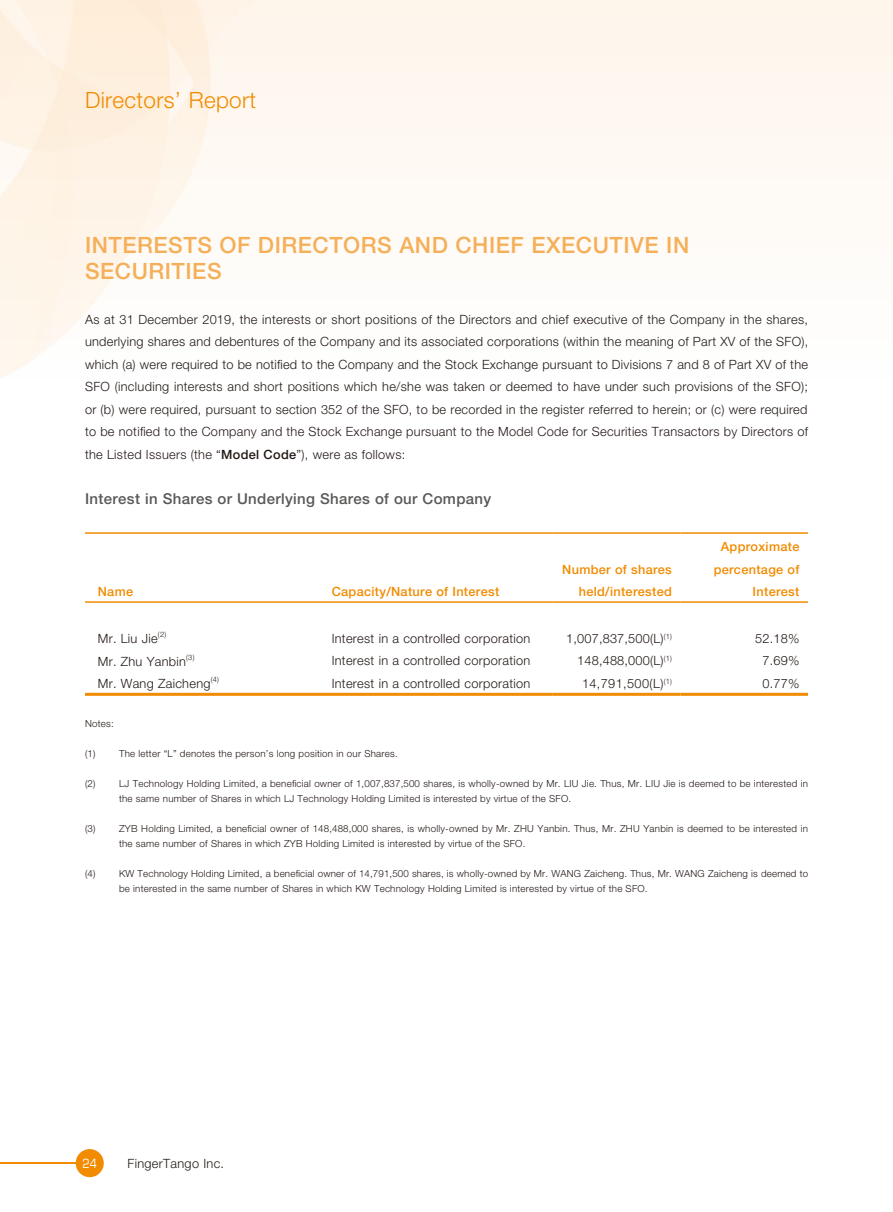
<style>
.page{position:relative;width:893px;height:1212px;background:#fff}
.page>*{position:absolute;margin:0;border:0;box-sizing:border-box;transform-origin:0 0}
.t1{font:500 22.5px/25.5px "Helvetica Neue";letter-spacing:.025em;color:#f6af59}
.t2{font:300 22.5px "Helvetica Neue";letter-spacing:.015em;color:#f18b00}
.t3{font:500 15px "Helvetica Neue";letter-spacing:.025em;color:#595857}
.t4{font:300 12.75px/22.5px "Helvetica Neue";letter-spacing:.025em;color:#231916;text-align:justify}
.t5{font:500 12.75px/22.5px "Helvetica Neue";letter-spacing:.025em;color:#f18b00;text-align:right}
.t6{font:condensed 12.75px "Eurostile";color:#fff}
.t7{font:300 9.75px/15px "Helvetica Neue";letter-spacing:.025em;color:#231916}
.t8{font:300 7.5px "Helvetica Neue";color:#231916}
.s1{font-weight:500}
</style>
<div class="page">
<svg style="left:0;top:0;width:893px;height:379px;fill:#fef9f3"></svg>
<div style="left:76px;top:1149px;width:28px;height:28px;background:#f18b00;border-radius:50%"></div>
<hr style="left:0;top:1162px;width:77px;height:2px;background:#f18b00">
<hr style="left:85px;top:601px;width:234px;height:2px;background:#f18b00">
<hr style="left:319px;top:601px;width:234px;height:2px;background:#f18b00">
<hr style="left:553px;top:601px;width:127px;height:2px;background:#f18b00">
<hr style="left:680px;top:601px;width:128px;height:2px;background:#f18b00">
<hr style="left:553px;top:693px;width:127px;height:3px;background:#f18b00">
<hr style="left:85px;top:532px;width:234px;height:2px;background:#f18b00">
<hr style="left:319px;top:532px;width:234px;height:2px;background:#f18b00">
<hr style="left:553px;top:532px;width:127px;height:2px;background:#f18b00">
<hr style="left:680px;top:532px;width:128px;height:2px;background:#f18b00">
<hr style="left:85px;top:693px;width:234px;height:3px;background:#f18b00">
<hr style="left:319px;top:693px;width:234px;height:3px;background:#f18b00">
<hr style="left:680px;top:693px;width:128px;height:3px;background:#f18b00">
<h1 class="t2" style="left:85px;top:86px;width:173px">Directors’ Report</h1>
<h1 class="t1" style="left:85px;top:232px;width:606px">INTERESTS OF DIRECTORS AND CHIEF EXECUTIVE IN<br>SECURITIES</h1>
<p class="t4" style="left:85px;top:308px;width:725px">As at 31 December 2019, the interests or short positions of the Directors and chief executive of the Company in the shares, underlying shares and debentures of the Company and its associated corporations (within the meaning of Part XV of the SFO), which (a) were required to be notified to the Company and the Stock Exchange pursuant to Divisions 7 and 8 of Part XV of the SFO (including interests and short positions which he/she was taken or deemed to have under such provisions of the SFO); or (b) were required, pursuant to section 352 of the SFO, to be recorded in the register referred to herein; or (c) were required to be notified to the Company and the Stock Exchange pursuant to the Model Code for Securities Transactors by Directors of the Listed Issuers (the “<span class="s1">Model Code</span>”), were as follows:</p>
<p class="t3" style="left:85px;top:489px;width:408px">Interest in Shares or Underlying Shares of our Company</p>
<p class="t5" style="left:98px;top:580px;width:37px">Name</p>
<p class="t5" style="left:332px;top:580px;width:169px">Capacity/Nature of Interest</p>
<p class="t5" style="left:562px;top:558px;width:111px">Number of shares held/interested</p>
<p class="t5" style="left:714px;top:535px;width:87px">Approximate percentage of<br>Interest</p>
<p class="t4" style="left:98px;top:627px;width:61px">Mr. Liu Jie</p>
<p class="t8" style="left:158px;top:630px;width:10px">(2)</p>
<p class="t4" style="left:332px;top:627px;width:200px">Interest in a controlled corporation</p>
<p class="t4" style="left:566px;top:627px;width:107px">1,007,837,500(L)<sup>(1)</sup></p>
<p class="t4" style="left:755px;top:627px;width:46px">52.18%</p>
<p class="t4" style="left:98px;top:649px;width:90px">Mr. Zhu Yanbin</p>
<p class="t8" style="left:186px;top:652px;width:10px">(3)</p>
<p class="t4" style="left:332px;top:649px;width:200px">Interest in a controlled corporation</p>
<p class="t4" style="left:577px;top:649px;width:96px">148,488,000(L)<sup>(1)</sup></p>
<p class="t4" style="left:763px;top:649px;width:38px">7.69%</p>
<p class="t4" style="left:98px;top:672px;width:114px">Mr. Wang Zaicheng</p>
<p class="t8" style="left:211px;top:675px;width:10px">(4)</p>
<p class="t4" style="left:332px;top:672px;width:200px">Interest in a controlled corporation</p>
<p class="t4" style="left:582px;top:672px;width:91px">14,791,500(L)<sup>(1)</sup></p>
<p class="t4" style="left:763px;top:672px;width:38px">0.77%</p>
<p class="t7" style="left:85px;top:716px;width:30px">Notes:</p>
<p class="t7" style="left:85px;top:746px;width:12px">(1)</p>
<p class="t7" style="left:119px;top:746px;width:280px">The letter “L” denotes the person’s long position in our Shares.</p>
<p class="t7" style="left:85px;top:776px;width:12px">(2)</p>
<p class="t7" style="left:119px;top:776px;width:690px">LJ Technology Holding Limited, a beneficial owner of 1,007,837,500 shares, is wholly-owned by Mr. LIU Jie. Thus, Mr. LIU Jie is deemed to be interested in the same number of Shares in which LJ Technology Holding Limited is interested by virtue of the SFO.</p>
<p class="t7" style="left:85px;top:821px;width:12px">(3)</p>
<p class="t7" style="left:119px;top:821px;width:690px">ZYB Holding Limited, a beneficial owner of 148,488,000 shares, is wholly-owned by Mr. ZHU Yanbin. Thus, Mr. ZHU Yanbin is deemed to be interested in the same number of Shares in which ZYB Holding Limited is interested by virtue of the SFO.</p>
<p class="t7" style="left:85px;top:866px;width:12px">(4)</p>
<p class="t7" style="left:119px;top:866px;width:691px">KW Technology Holding Limited, a beneficial owner of 14,791,500 shares, is wholly-owned by Mr. WANG Zaicheng. Thus, Mr. WANG Zaicheng is deemed to be interested in the same number of Shares in which KW Technology Holding Limited is interested by virtue of the SFO.</p>
<p class="t6" style="left:83px;top:1155px;width:16px">24</p>
<p class="t4" style="left:128px;top:1151px;width:98px">FingerTango Inc.</p>
</div>
